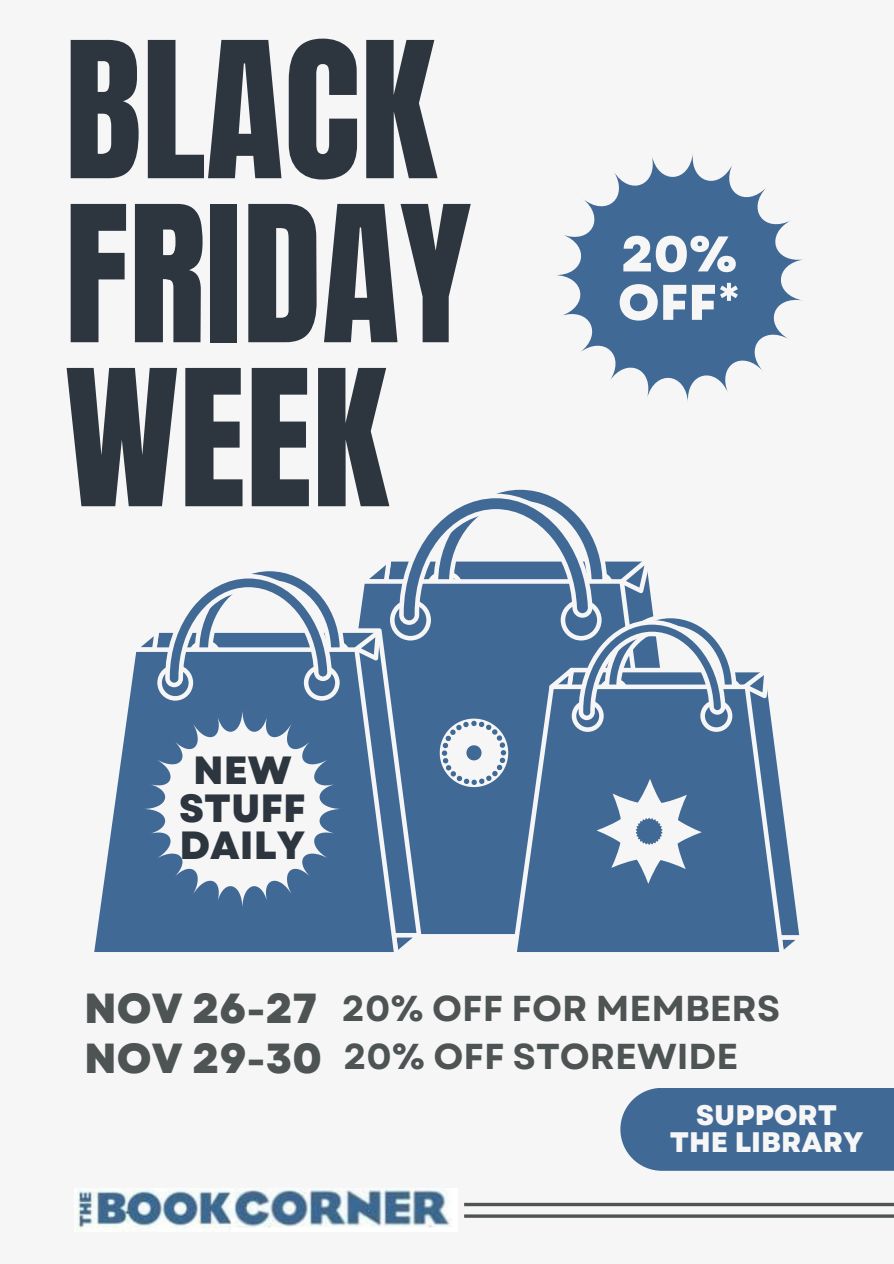
<style>
.page{position:relative;width:894px;height:1264px;background:#fff}
.page>*{position:absolute;margin:0;border:0;box-sizing:border-box;transform-origin:0 0}
.t1{font:160.95px/163.9px "Anton";color:#2d353f}
.t2{font:800 49.95px/48.3px "Garet";color:#f6f6f6}
.t3{font:800 42px "Garet";color:#4e5354}
.t4{font:800 39.3px/37.7px "Garet";color:#2d353f;text-align:center}
.t5{font:700 36px "Garet";color:#4e5354}
.t6{font:800 28.2px/27px "Garet";color:#f6f6f6;text-align:center}
.s1{font-weight:400}
</style>
<div class="page">
<div style="left:0;top:0;width:893px;height:1263px;background:#f6f6f6"></div>
<svg style="left:784px;top:819px;width:16px;height:116px"></svg>
<svg style="left:784px;top:935px;width:15px;height:15px"></svg>
<svg style="left:768px;top:697px;width:16px;height:255px;fill:#416995"></svg>
<svg style="left:94px;top:682px;width:38px;height:270px"></svg>
<svg style="left:556px;top:154px;width:247px;height:247px;fill:#416995"></svg>
<div style="left:620px;top:1087px;width:273px;height:83px;background:#416995"></div>
<svg style="left:464px;top:1202px;width:429px;height:4px;background:#707475"></svg>
<hr style="left:464px;top:1214px;width:429px;height:3px;background:#4e5354">
<svg style="left:132px;top:489px;width:636px;height:463px"></svg>
<img style="left:78px;top:1189px;width:372px;height:39px">
<h1 class="t1" style="left:64px;top:31px;width:408px">BLACK<br>FRIDAY<br>WEEK</h1>
<h2 class="t4" style="left:179px;top:751px;width:128px">NEW<br>STUFF<br>DAILY</h2>
<p class="t2" style="left:617px;top:230px;width:124px">20%<br>OFF<span class="s1">*</span></p>
<p class="t3" style="left:84px;top:977px;width:235px">NOV 26-27</p>
<p class="t5" style="left:342px;top:982px;width:439px">20% OFF FOR MEMBERS</p>
<p class="t3" style="left:84px;top:1027px;width:239px">NOV 29-30</p>
<p class="t5" style="left:343px;top:1030px;width:396px">20% OFF STOREWIDE</p>
<p class="t6" style="left:669px;top:1101px;width:195px">SUPPORT<br>THE LIBRARY</p>
</div>
